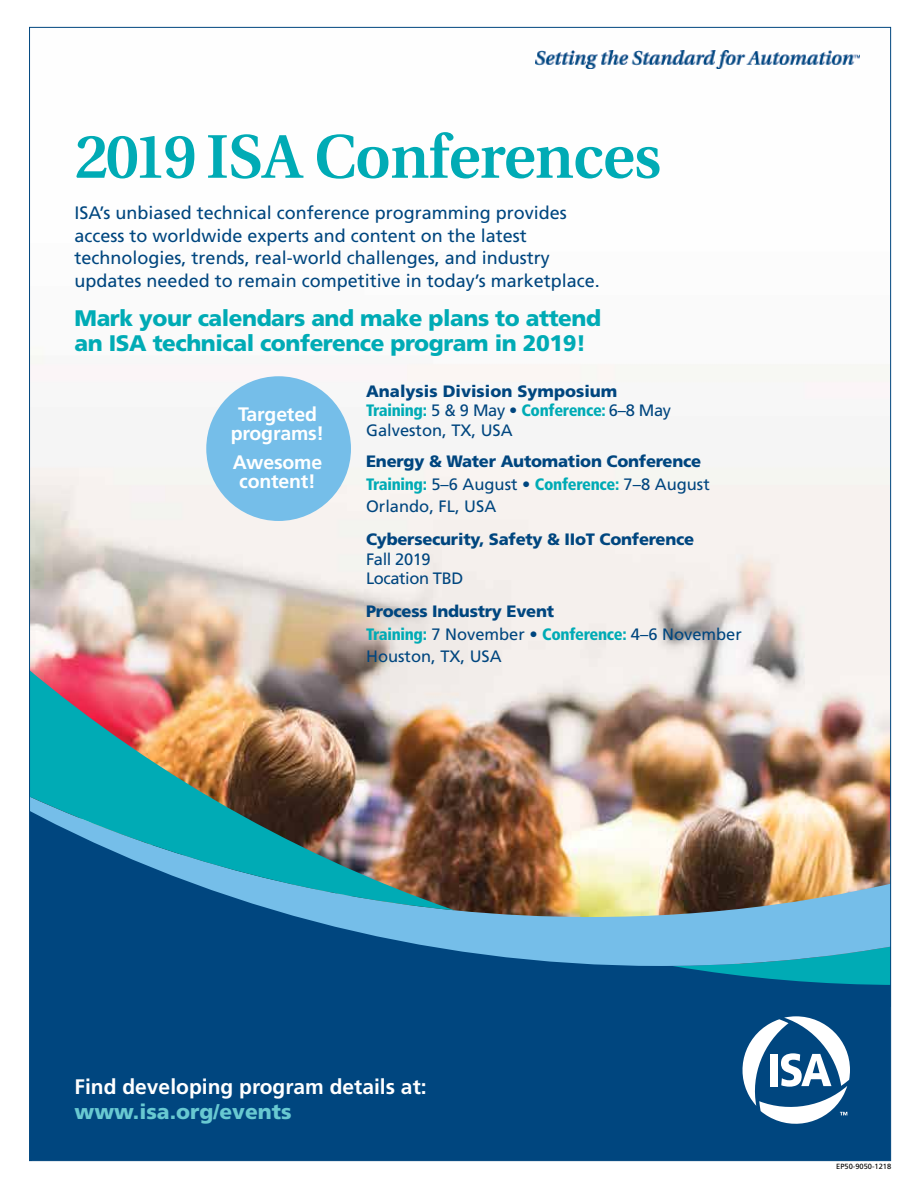
<style>
.page{position:relative;width:918px;height:1188px;background:#fff}
.page>*{position:absolute;margin:0;border:0;box-sizing:border-box;transform-origin:0 0}
.t1{font:600 61.5px "Utopia";letter-spacing:-.01em;color:#00abb5}
.t2{font:900 22.5px/25.5px "Frutiger";letter-spacing:-.02em;color:#00abb5}
.t3{font:700 21px "Frutiger";color:#fff}
.t4{font:900 21px "Frutiger";color:#68c9d1}
.t5{font:700 19.5px/19.5px "Frutiger";letter-spacing:-.01em;color:#fff;text-align:center}
.t6{font:18px/22.5px "Frutiger";color:#00467f}
.t7{font:16.5px/22.5px "Frutiger";color:#00467f}
.t8{font:900 16.5px "Frutiger";letter-spacing:-.015em;color:#00467f}
.t9{font:16.5px/19.5px "Frutiger";letter-spacing:-.025em;color:#00467f}
.t10{font:7.5px "Frutiger";color:#000}
.s1{font-weight:900}
.s2{font-weight:900;font-stretch:condensed;color:#00abb5}
</style>
<div class="page">
<img style="left:31px;top:54px;width:858px;height:729px">
<div style="left:31px;top:966px;width:858px;height:193px;background:#00467f"></div>
<svg style="left:672px;top:966px;width:217px;height:19px"></svg>
<img style="left:31px;top:783px;width:858px;height:183px">
<img style="left:31px;top:645px;width:424px;height:265px">
<div style="left:206px;top:376px;width:145px;height:145px;background:#75bee9;border-radius:50%"></div>
<img style="left:536px;top:50px;width:323px;height:19px">
<svg style="left:742px;top:1016px;width:108px;height:108px"></svg>
<h1 class="t1" style="left:75px;top:122px;width:588px">2019 ISA Conferences</h1>
<p class="t6" style="left:75px;top:202px;width:527px">ISA’s unbiased technical conference programming provides access to worldwide experts and content on the latest technologies, trends, real-world challenges, and industry updates needed to remain competitive in today’s marketplace.</p>
<h2 class="t2" style="left:75px;top:305px;width:528px">Mark your calendars and make plans to attend an ISA technical conference program in 2019!</h2>
<p class="t5" style="left:231px;top:404px;width:95px">Targeted programs!</p>
<p class="t5" style="left:233px;top:452px;width:91px">Awesome content!</p>
<p class="t7" style="left:366px;top:381px;width:307px;line-height:19.5px"><span class="s1">Analysis Division Symposium<br></span><span class="s2">Training:</span> 5 &amp; 9 May • <span class="s2">Conference:</span> 6–8 May<br>Galveston, TX, USA</p>
<p class="t7" style="left:366px;top:450px;width:345px"><span class="s1">Energy &amp; Water Automation Conference<br></span><span class="s2">Training:</span> 5–6 August • <span class="s2">Conference:</span> 7–8 August<br>Orlando, FL, USA</p>
<p class="t8" style="left:366px;top:529px;width:330px">Cybersecurity, Safety &amp; IIoT Conference</p>
<p class="t9" style="left:366px;top:549px;width:99px">Fall 2019<br>Location TBD</p>
<p class="t7" style="left:366px;top:600px;width:377px"><span class="s1">Process Industry Event<br></span><span class="s2">Training:</span> 7 November • <span class="s2">Conference:</span> 4–6 November<br>Houston, TX, USA</p>
<p class="t3" style="left:75px;top:1074px;width:354px">Find developing program details at:</p>
<p class="t4" style="left:75px;top:1099px;width:219px">www.isa.org/events</p>
<p class="t10" style="left:836px;top:1162px;width:57px">EP50-9050-1218</p>
</div>
